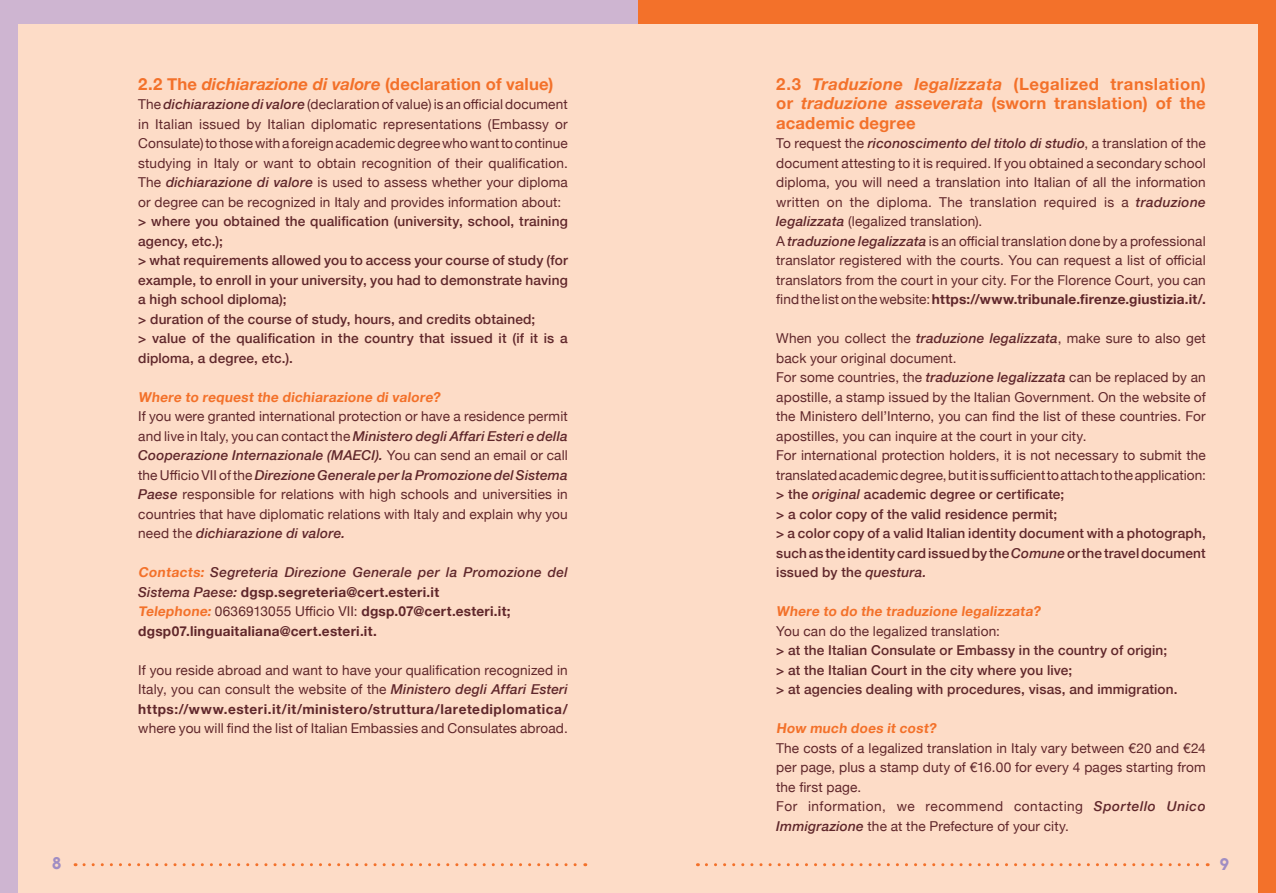
<style>
.page{position:relative;width:1276px;height:893px;background:#fddcc7}
.page>*{position:absolute;margin:0;border:0;box-sizing:border-box;transform-origin:0 0}
.t1{font:700 16.65px/19.5px "Helvetica Neue";letter-spacing:.015em;color:#f3712a;text-align:justify}
.t2{font:500 15px "LEMONMILK";color:#a08dc3}
.t3{font:13.65px/19.5px "Helvetica Neue";letter-spacing:.01em;color:#60272b;text-align:justify}
.t4{font:500 13.65px/19.5px "Helvetica Neue";letter-spacing:.01em;color:#60272b}
.t5{font:italic 500 13.65px/19.5px "Helvetica Neue";letter-spacing:.025em;color:#60272b}
.t6{font:700 13.65px "Helvetica Neue";color:#f3712a}
.t7{font:700 13.65px "Helvetica Neue";letter-spacing:.02em;color:#60272b}
.t8{font:13.65px/19.5px "Helvetica Neue";letter-spacing:.03em;color:#60272b}
.s1{font-style:italic}
.s2{font-weight:500;font-style:italic}
.s3{font-weight:700;font-style:normal;color:#f3712a}
.s4{font-weight:700;font-style:normal}
.s5{color:#f3712a}
.s6{font-weight:400}
.s7{font-weight:700}
</style>
<div class="page">
<svg style="left:84px;top:863px;width:502px;height:3px"></svg>
<svg style="left:706px;top:863px;width:502px;height:3px"></svg>
<div style="left:0;top:0;width:638px;height:23px;background:#ceb5d1"></div>
<div style="left:638px;top:0;width:638px;height:23px;background:#f3712a"></div>
<div style="left:0;top:0;width:18px;height:893px;background:#ceb5d1"></div>
<div style="left:1258px;top:0;width:18px;height:893px;background:#f3712a"></div>
<p class="t1" style="left:138px;top:74px;width:417px">2.2 The <span class="s1">dichiarazione di valore</span> (declaration of value)</p>
<p class="t3" style="left:138px;top:95px;width:431px">The <span class="s2">dichiarazione di valore</span> (declaration of value) is an official document in Italian issued by Italian diplomatic representations (Embassy or Consulate) to those with a foreign academic degree who want to continue studying in Italy or want to obtain recognition of their qualification.<br>The <span class="s2">dichiarazione di valore</span> is used to assess whether your diploma or degree can be recognized in Italy and provides information about:</p>
<p class="t4" style="left:138px;top:210px;width:431px">&gt; where you obtained the qualification (university, school, training agency, etc.);</p>
<p class="t4" style="left:138px;top:249px;width:431px;text-align:justify">&gt; what requirements allowed you to access your course of study (for example, to enroll in your university, you had to demonstrate having a high school diploma);</p>
<p class="t4" style="left:138px;top:308px;width:399px">&gt; duration of the course of study, hours, and credits obtained;</p>
<p class="t4" style="left:138px;top:327px;width:431px">&gt; value of the qualification in the country that issued it (if it is a diploma, a degree, etc.).</p>
<p class="t6" style="left:138px;top:386px;width:306px">Where to requestthe dichiarazione divalore?</p>
<p class="t3" style="left:138px;top:407px;width:431px">If you were granted international protection or have a residence permit and live in Italy, you can contact the <span class="s2">Ministero degli Affari Esteri e della Cooperazione Internazionale (MAECI).</span> You can send an email or call the Ufficio VII of the <span class="s2">Direzione Generale per la Promozione del Sistema Paese</span> responsible for relations with high schools and universities in countries that have diplomatic relations with Italy and explain why you need the <span class="s2">dichiarazione di valore.</span></p>
<p class="t5" style="left:138px;top:562px;width:431px"><span class="s3">Contacts:</span> Segreteria Direzione Generale per la Promozione del<br>Sistema Paese: <span class="s4">dgsp.segreteria@cert.esteri.it</span></p>
<p class="t7" style="left:138px;top:601px;width:374px"><span class="s5">Telephone:</span><span class="s6">0636913055 Ufficio VII:</span> dgsp.07@cert.esteri.it;</p>
<p class="t7" style="left:138px;top:620px;width:240px">dgsp07.linguaitaliana@cert.esteri.it.</p>
<p class="t3" style="left:138px;top:661px;width:431px">If you reside abroad and want to have your qualification recognized in Italy, you can consult the website of the <span class="s2">Ministero degli Affari Esteri </span><span class="s7">https://www.esteri.it/it/ministero/struttura/laretediplomatica/ </span>where you will find the list of Italian Embassies and Consulates abroad.</p>
<p class="t1" style="left:776px;top:74px;width:431px">2.3 <span class="s1">Traduzione legalizzata</span> (Legalized translation) or <span class="s1">traduzione asseverata</span> (sworn translation) of the academic degree</p>
<p class="t3" style="left:776px;top:134px;width:431px">To request the <span class="s2">riconoscimento del titolo di studio</span>, a translation of the document attesting to it is required. If you obtained a secondary school diploma, you will need a translation into Italian of all the information written on the diploma. The translation required is a <span class="s2">traduzione legalizzata</span> (legalized translation).</p>
<p class="t3" style="left:776px;top:232px;width:431px">A <span class="s2">traduzione legalizzata</span> is an official translation done by a professional translator registered with the courts. You can request a list of official translators from the court in your city. For the Florence Court, you can find the list on the website: <span class="s7">https://www.tribunale.firenze.giustizia.it/.</span></p>
<p class="t3" style="left:776px;top:329px;width:431px">When you collect the <span class="s2">traduzione legalizzata</span>, make sure to also get back your original document.</p>
<p class="t3" style="left:776px;top:368px;width:431px">For some countries, the <span class="s2">traduzione legalizzata</span> can be replaced by an apostille, a stamp issued by the Italian Government. On the website of the Ministero dell’Interno, you can find the list of these countries. For apostilles, you can inquire at the court in your city.</p>
<p class="t3" style="left:776px;top:446px;width:431px">For international protection holders, it is not necessary to submit the translated academic degree, but it is sufficient to attach to the application:</p>
<p class="t4" style="left:776px;top:483px;width:289px">&gt; the <span class="s1">original</span> academic degree or certificate;</p>
<p class="t4" style="left:776px;top:503px;width:282px">&gt; a color copy of the valid residence permit;</p>
<p class="t4" style="left:776px;top:522px;width:431px;text-align:justify">&gt; a color copy of a valid Italian identity document with a photograph, such as the identity card issued by the <span class="s1">Comune</span> or the travel document issued by the <span class="s1">questura.</span></p>
<p class="t6" style="left:776px;top:601px;width:269px">Where to do the traduzione legalizzata?</p>
<p class="t3" style="left:776px;top:622px;width:225px">You can do the legalized translation:</p>
<p class="t4" style="left:776px;top:639px;width:392px">&gt; at the Italian Consulate or Embassy in the country of origin;</p>
<p class="t4" style="left:776px;top:659px;width:297px">&gt; at the Italian Court in the city where you live;</p>
<p class="t4" style="left:776px;top:678px;width:403px">&gt; at agencies dealing with procedures, visas, and immigration.</p>
<p class="t6" style="left:776px;top:718px;width:164px">How much does itcost?</p>
<p class="t3" style="left:776px;top:739px;width:431px">The costs of a legalized translation in Italy vary between €20 and €24 per page, plus a stamp duty of €16.00 for every 4 pages starting from the first page.</p>
<p class="t8" style="left:776px;top:797px;width:431px">For information, we recommend contacting <span class="s2">Sportello Unico<br>Immigrazione</span> the at the Prefecture of your city.</p>
<p class="t2" style="left:52px;top:853px;width:11px">8</p>
<p class="t2" style="left:1219px;top:854px;width:11px">9</p>
</div>
